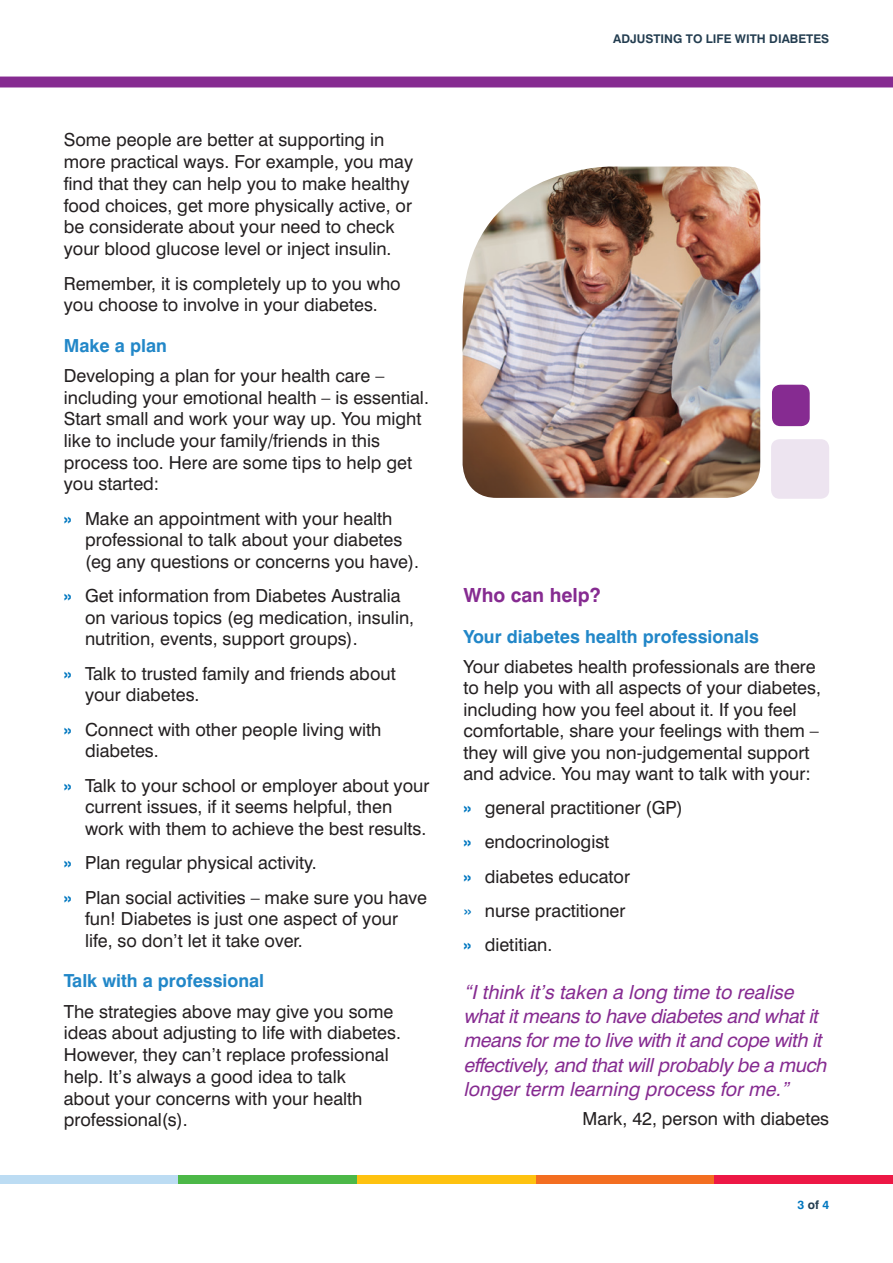
<style>
.page{position:relative;width:893px;height:1263px;background:#fff}
.page>*{position:absolute;margin:0;border:0;box-sizing:border-box;transform-origin:0 0}
.t1{font:italic 19.5px/24px "Swiss 721 BT";color:#862b91}
.t2{font:700 19.5px "Swiss 721 BT";color:#862b91}
.t3{font:18px/21.6px "Swiss 721 BT";color:#231f20}
.t4{font:700 18px "Swiss 721 BT";color:#2287c8}
.t5{font:700 12px "Swiss 721 BT";color:#233d50}
.t6{font:700 12px "Swiss 721 BT";color:#0077c0}
.s1{font-family:"Helvetica Neue LT Pro";font-weight:700;color:#0077c0}
.s2{font-family:"Helvetica Neue LT Pro";color:#0077c0}
.s3{color:#233d50}
</style>
<div class="page">
<div style="left:0;top:77px;width:893px;height:10px;background:#862b91"></div>
<div style="left:357px;top:1176px;width:179px;height:8px;background:#fec210"></div>
<div style="left:0;top:1176px;width:179px;height:8px;background:#bcdcf3"></div>
<div style="left:179px;top:1176px;width:178px;height:8px;background:#4cb848"></div>
<div style="left:536px;top:1176px;width:178px;height:8px;background:#f36e21"></div>
<div style="left:714px;top:1176px;width:179px;height:8px;background:#ed1845"></div>
<img style="left:463px;top:167px;width:297px;height:331px">
<div style="left:772px;top:385px;width:38px;height:41px;background:#862b91;border-radius:9px"></div>
<div style="left:771px;top:439px;width:58px;height:60px;background:#ede4f0;border-radius:9px"></div>
<p class="t5" style="left:613px;top:31px;width:217px">ADJUSTING TO LIFE WITH DIABETES</p>
<p class="t3" style="left:64px;top:129px;width:351px">Some people are better at supporting in more practical ways. For example, you may find that they can help you to make healthy food choices, get more physically active, or be considerate about your need to check your blood glucose level or inject insulin.</p>
<p class="t3" style="left:64px;top:272px;width:338px">Remember, it is completely up to you who you choose to involve in your diabetes.</p>
<p class="t4" style="left:64px;top:335px;width:105px">Make a plan</p>
<p class="t3" style="left:64px;top:365px;width:367px">Developing a plan for your health care – including your emotional health – is essential.<br>Start small and work your way up. You might like to include your family/friends in this process too. Here are some tips to help get you started:</p>
<p class="t3" style="left:85px;top:507px;width:336px;text-indent:-21px"><span class="s1">»</span> Make an appointment with your health professional to talk about your diabetes (eg any questions or concerns you have).</p>
<p class="t3" style="left:85px;top:585px;width:331px;text-indent:-21px"><span class="s1">»</span> Get information from Diabetes Australia on various topics (eg medication, insulin, nutrition, events, support groups).</p>
<p class="t3" style="left:85px;top:662px;width:312px;text-indent:-21px"><span class="s1">»</span> Talk to trusted family and friends about your diabetes.</p>
<p class="t3" style="left:85px;top:718px;width:298px;text-indent:-21px"><span class="s1">»</span> Connect with other people living with diabetes.</p>
<p class="t3" style="left:85px;top:774px;width:346px;text-indent:-21px"><span class="s1">»</span> Talk to your school or employer about your current issues, if it seems helpful, then work with them to achieve the best results.</p>
<p class="t3" style="left:64px;top:845px;width:365px;line-height:34.3px"><span class="s1">»</span> Plan regular physical activity.<br><span class="s1">»</span> Plan social activities – make sure you have</p>
<p class="t3" style="left:85px;top:908px;width:315px">fun! Diabetes is just one aspect of your life, so don’t let it take over.</p>
<p class="t4" style="left:64px;top:970px;width:202px">Talk with a professional</p>
<p class="t3" style="left:64px;top:1000px;width:339px">The strategies above may give you some ideas about adjusting to life with diabetes.<br>However, they can’t replace professional help. It’s always a good idea to talk<br>about your concerns with your health professional(s).</p>
<p class="t2" style="left:463px;top:583px;width:139px">Who can help?</p>
<p class="t4" style="left:463px;top:625px;width:297px">Your diabetes health professionals</p>
<p class="t3" style="left:463px;top:655px;width:359px">Your diabetes health professionals are there to help you with all aspects of your diabetes, including how you feel about it. If you feel comfortable, share your feelings with them – they will give you non-judgemental support and advice. You may want to talk with your:</p>
<p class="t3" style="left:463px;top:790px;width:221px;line-height:34.3px"><span class="s1">»</span> general practitioner (GP) <span class="s1">»</span> endocrinologist<br><span class="s1">»</span> diabetes educator<br><span class="s2">»</span> nurse practitioner<br><span class="s1">»</span> dietitian.</p>
<p class="t1" style="left:463px;top:980px;width:369px">“Ithink it’s taken a long time to realise whatitmeansto have diabetesand whatit meansforme to live with itand cope with it effectively,and thatwillprobablybe a much longerterm learning process forme.”</p>
<p class="t3" style="left:582px;top:1108px;width:248px">Mark, 42, person with diabetes</p>
<p class="t6" style="left:798px;top:1197px;width:33px">3 <span class="s3">of</span> 4</p>
</div>
